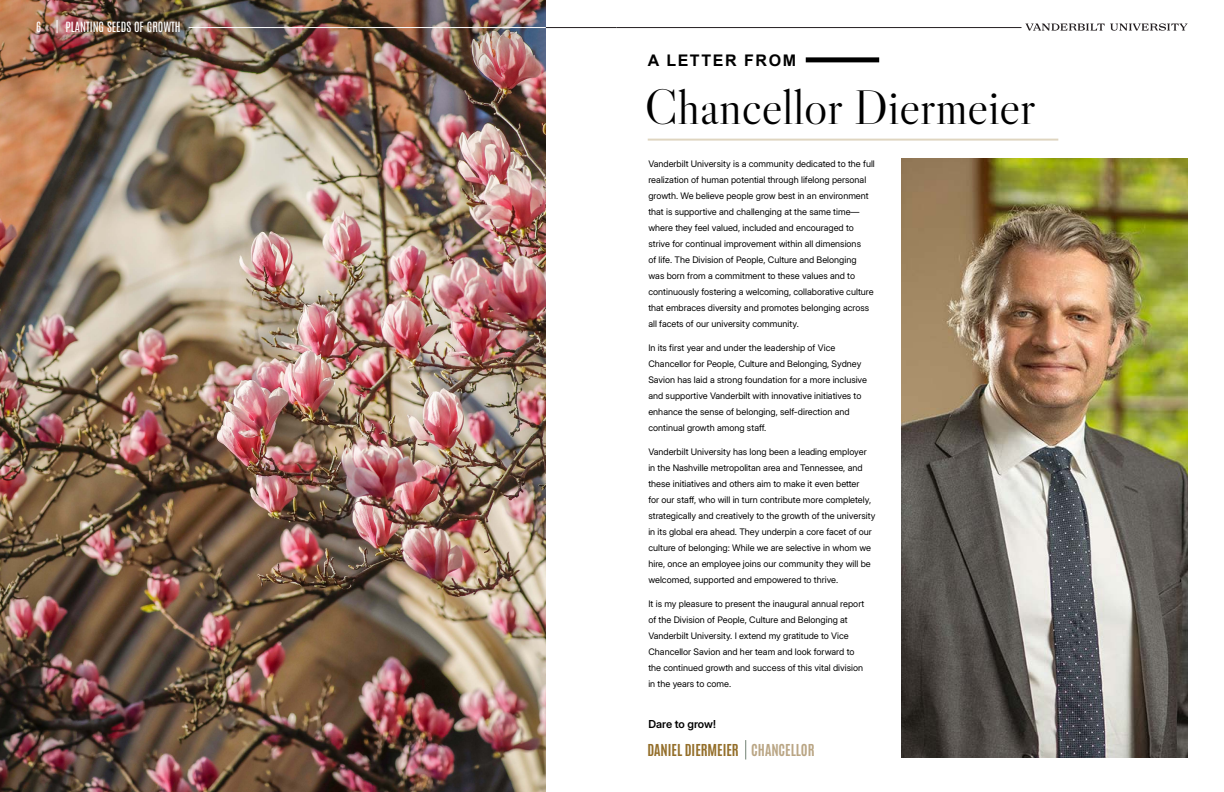
<style>
.page{position:relative;width:1224px;height:792px;background:#fff}
.page>*{position:absolute;margin:0;border:0;box-sizing:border-box;transform-origin:0 0}
.t1{font:49px "Libre Caslon Display";color:#000}
.t2{font:700 16px "Arial";letter-spacing:.1em;color:#000}
.t3{font:700 14px "Antonio";color:#946f2b}
.t4{font:12px "Antonio";color:#fff}
.t5{font:600 11px "Inter 28 pt";letter-spacing:-.01em;color:#000}
.t6{font:9px/16px "Inter 28 pt";color:#000}
.s1{color:#baa685}
</style>
<div class="page">
<svg style="left:1025px;top:23px;width:163px;height:8px"></svg>
<hr style="left:616px;top:27px;width:406px;height:1px;background:#241f21">
<hr style="left:189px;top:27px;width:427px;height:1px;background:#241f21">
<div style="left:806px;top:57px;width:73px;height:5px;background:#000"></div>
<hr style="left:648px;top:139px;width:410px;height:2px;background:#dfd5c0">
<img style="left:901px;top:158px;width:287px;height:599px">
<img style="left:0;top:92px;width:546px;height:700px">
<img style="left:0;top:0;width:546px;height:92px">
<hr style="left:189px;top:27px;width:357px;height:1px;background:#fff">
<svg style="left:57px;top:20px;width:1px;height:13px"></svg>
<svg style="left:745px;top:740px;width:1px;height:20px"></svg>
<h3 class="t4" style="left:36px;top:19px;width:7px">6</h3>
<h3 class="t4" style="left:66px;top:19px;width:117px">PLANTING SEEDS OF GROWTH</h3>
<h2 class="t2" style="left:648px;top:50px;width:150px">A LETTER FROM</h2>
<h1 class="t1" style="left:645px;top:77px;width:393px">Chancellor Diermeier</h1>
<p class="t6" style="left:648px;top:156px;width:228px">Vanderbilt University is a community dedicated to the full realization of human potential through lifelong personal growth. We believe people grow best in an environment that is supportive and challenging at the same time— where they feel valued, included and encouraged to strive for continual improvement within all dimensions<br>of life. The Division of People, Culture and Belonging<br>was born from a commitment to these values and to continuously fostering a welcoming, collaborative culture that embraces diversity and promotes belonging across all facets of our university community.</p>
<p class="t6" style="left:648px;top:340px;width:220px">In its first year and under the leadership of Vice Chancellor for People, Culture and Belonging, Sydney Savion has laid a strong foundation for a more inclusive and supportive Vanderbilt with innovative initiatives to enhance the sense of belonging, self-direction and continual growth among staff.</p>
<p class="t6" style="left:648px;top:444px;width:229px">Vanderbilt University has long been a leading employer in the Nashville metropolitan area and Tennessee, and these initiatives and others aim to make it even better<br>for our staff, who will in turn contribute more completely, strategically and creatively to the growth of the university in its global era ahead. They underpin a core facet of our culture of belonging: While we are selective in whom we hire, once an employee joins our community they will be welcomed, supported and empowered to thrive.</p>
<p class="t6" style="left:648px;top:596px;width:217px">It is my pleasure to present the inaugural annual report of the Division of People, Culture and Belonging at Vanderbilt University. I extend my gratitude to Vice Chancellor Savion and her team and look forward to the continued growth and success of this vital division in the years to come.</p>
<p class="t5" style="left:648px;top:715px;width:69px">Dare to grow!</p>
<h3 class="t3" style="left:647px;top:740px;width:169px">DANIEL DIERMEIER <span class="s1">CHANCELLOR</span></h3>
</div>
